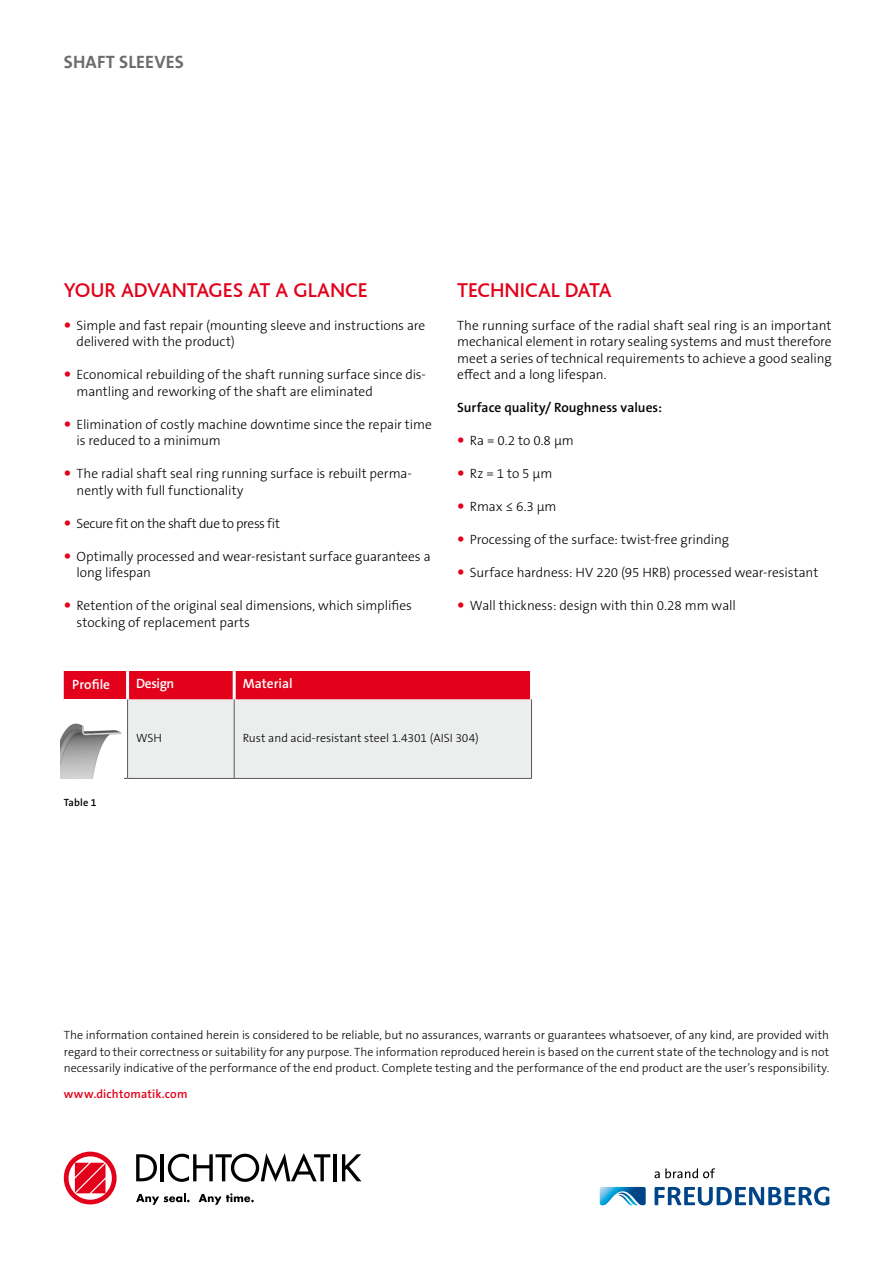
<style>
.page{position:relative;width:893px;height:1263px;background:#fff}
.page>*{position:absolute;margin:0;border:0;box-sizing:border-box;transform-origin:0 0}
.Subhead_quote_Caps_r{font:500 21px "Bliss";letter-spacing:-.005em;color:#e2001a}
.Chapter{font:700 18px "The Sans B W7";letter-spacing:.01em;color:#6b6c6e}
.Copy{font:300 13.5px/16.5px "The Sans B W3";letter-spacing:-.005em;color:#000}
.Copy-2{font:300 13.5px "The Sans B W3";letter-spacing:-.03em;color:#000}
.Copy-3{font:600 13.5px "The Sans B W6";color:#000}
.Table_head_in_white{font:600 13.5px "The Sans B W6";letter-spacing:-.005em;color:#fff}
.Disclaimer{font:300 12px/16.5px "The Sans B W3";color:#000;text-align:justify}
.Table_content_black{font:300 12px "The Sans B W3";color:#000}
.website_domain{font:600 12px "The Sans B W6";letter-spacing:.015em;color:#e2001a}
.Table_content_black-2{font:600 10.5px "The Sans B W6";letter-spacing:.01em;color:#000}
</style>
<div class="page">
<svg style="left:64px;top:671px;width:467px;height:107px;background:#e9aab2"></svg>
<hr style="left:126px;top:671px;width:3px;height:28px;background:#fff">
<hr style="left:233px;top:671px;width:3px;height:28px;background:#fff">
<hr style="left:530px;top:671px;width:3px;height:28px;background:#fff">
<hr style="left:64px;top:778px;width:64px;height:1px;background:#58585a">
<hr style="left:127px;top:699px;width:1px;height:79px;background:#58585a">
<hr style="left:234px;top:699px;width:1px;height:79px;background:#58585a">
<hr style="left:531px;top:699px;width:1px;height:79px;background:#58585a">
<hr style="left:128px;top:778px;width:106px;height:1px;background:#58585a">
<hr style="left:234px;top:778px;width:298px;height:1px;background:#58585a">
<svg style="left:654px;top:1168px;width:61px;height:10px"></svg>
<svg style="left:655px;top:1187px;width:174px;height:18px"></svg>
<svg style="left:600px;top:1187px;width:46px;height:18px"></svg>
<svg style="left:64px;top:1151px;width:53px;height:53px"></svg>
<svg style="left:136px;top:1154px;width:21px;height:27px"></svg>
<hr style="left:161px;top:1154px;width:3px;height:27px;background:#000">
<svg style="left:168px;top:1153px;width:162px;height:29px"></svg>
<hr style="left:333px;top:1154px;width:4px;height:27px;background:#000">
<svg style="left:342px;top:1154px;width:19px;height:27px"></svg>
<svg style="left:136px;top:1193px;width:54px;height:12px"></svg>
<svg style="left:199px;top:1193px;width:55px;height:12px"></svg>
<img style="left:61px;top:721px;width:62px;height:57px">
<p class="Chapter" style="left:64px;top:51px;width:121px">SHAFT SLEEVES</p>
<p class="Subhead_quote_Caps_r" style="left:64px;top:279px;width:305px">YOUR ADVANTAGES AT A GLANCE</p>
<p class="Copy" style="left:77px;top:317px;width:350px">Simple and fast repair (mounting sleeve and instructions are delivered with the product)</p>
<p class="Copy" style="left:77px;top:366px;width:351px">Economical rebuilding of the shaft running surface since dis&shy;mantling and reworking of the shaft are eliminated</p>
<p class="Copy" style="left:77px;top:416px;width:357px">Elimination of costly machine downtime since the repair time is reduced to a minimum</p>
<p class="Copy" style="left:77px;top:465px;width:337px">The radial shaft seal ring running surface is rebuilt perma&shy;nently with full functionality</p>
<p class="Copy-2" style="left:77px;top:514px;width:205px">Secure fit on the shaft due to press fit</p>
<p class="Copy" style="left:77px;top:548px;width:356px">Optimally processed and wear-resistant surface guarantees a long lifespan</p>
<p class="Copy" style="left:77px;top:597px;width:337px">Retention of the original seal dimensions, which simplifies stocking of replacement parts</p>
<p class="Table_head_in_white" style="left:72px;top:676px;width:39px">Profile</p>
<p class="Table_head_in_white" style="left:136px;top:675px;width:40px">Design</p>
<p class="Table_head_in_white" style="left:243px;top:675px;width:51px">Material</p>
<p class="Subhead_quote_Caps_r" style="left:457px;top:279px;width:156px">TECHNICAL DATA</p>
<p class="Copy" style="left:457px;top:317px;width:376px;text-align:justify">The running surface of the radial shaft seal ring is an important mechanical element in rotary sealing systems and must therefore meet a series of technical requirements to achieve a good sealing effect and a long lifespan.</p>
<p class="Copy-3" style="left:457px;top:399px;width:206px">Surface quality/ Roughness values:</p>
<p class="Copy" style="left:470px;top:432px;width:105px">Ra = 0.2 to 0.8 μm</p>
<p class="Copy" style="left:470px;top:465px;width:84px">Rz = 1 to 5 μm</p>
<p class="Copy" style="left:470px;top:498px;width:88px">Rmax ≤ 6.3 μm</p>
<p class="Copy" style="left:470px;top:531px;width:261px">Processing of the surface: twist-free grinding</p>
<p class="Copy" style="left:470px;top:564px;width:350px">Surface hardness: HV 220 (95 HRB) processed wear-resistant</p>
<p class="Copy" style="left:470px;top:597px;width:267px">Wall thickness: design with thin 0.28 mm wall</p>
<p class="Table_content_black-2" style="left:64px;top:795px;width:34px">Table 1</p>
<p class="Table_content_black" style="left:136px;top:730px;width:27px">WSH</p>
<p class="Table_content_black" style="left:243px;top:730px;width:238px">Rust and acid-resistant steel 1.4301 (AISI 304)</p>
<p class="Disclaimer" style="left:64px;top:1027px;width:767px">The information contained herein is considered to be reliable, but no assurances, warrants or guarantees whatsoever, of any kind, are provided with regard to their correctness or suitability for any purpose. The information reproduced herein is based on the current state of the technology and is not necessarily indicative of the performance of the end product. Complete testing and the performance of the end product are the user’s responsibility.</p>
<p class="website_domain" style="left:64px;top:1086px;width:125px">www.dichtomatik.com</p>
</div>
